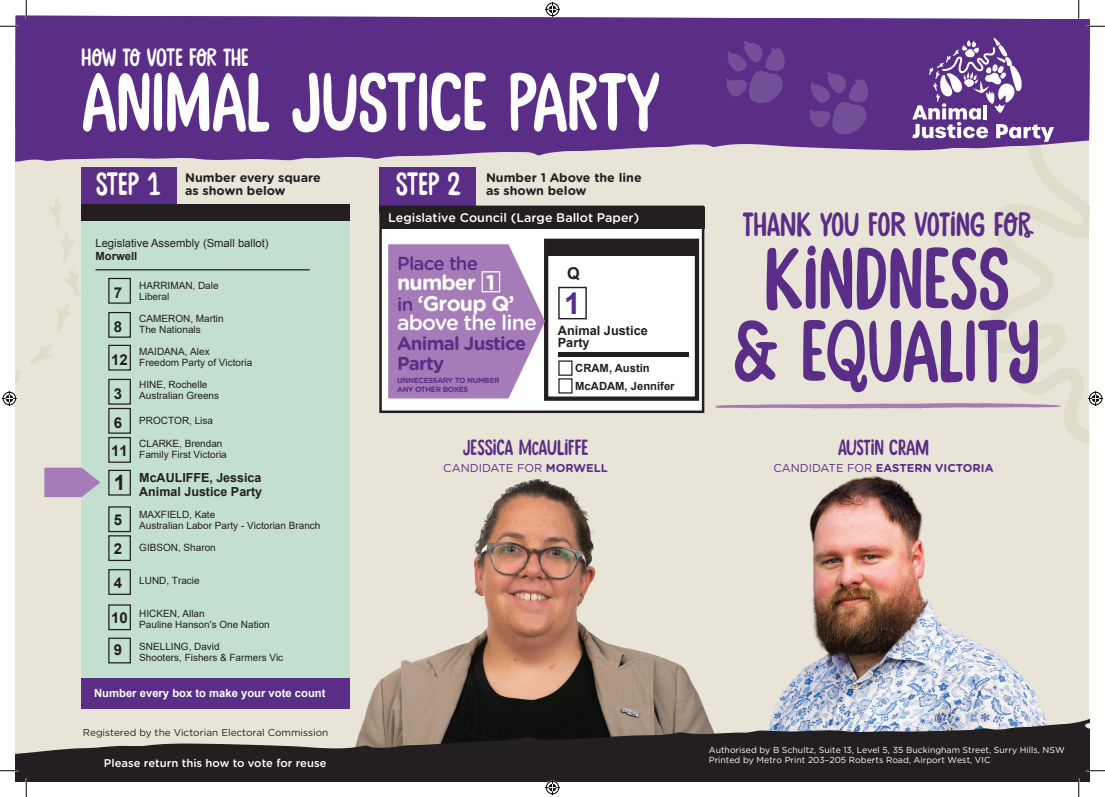
<style>
.page{position:relative;width:1105px;height:797px;background:#fff}
.page>*{position:absolute;margin:0;border:0;box-sizing:border-box;transform-origin:0 0}
.t1{font:86.25px/72.5px "Stick A Round";color:#5a2d87;text-align:center}
.t2{font:81.88px "Stick A Round";color:#fff}
.t3{font:33.75px "Stick A Round";color:#5a2d87}
.t4{font:32px "Stick A Round";color:#fff}
.t5{font:700 30px "Arial";color:#5a2d87}
.t6{font:25px "Stick A Round";letter-spacing:-.015em;color:#fff}
.t7{font:21.88px "Stick A Round";color:#5a2d87}
.t8{font:700 21.25px/20px "Gotham Rounded";letter-spacing:-.04em;color:#fff}
.t9{font:700 21.25px "Arial";color:#231f20}
.t10{font:700 18.75px/20px "Gotham Rounded";letter-spacing:-.04em;color:#5a2d87}
.t11{font:500 18.75px "Gotham Rounded";letter-spacing:-.04em;color:#5a2d87}
.t12{font:700 16.25px "Arial";color:#231f20}
.t13{font:700 15px/32px "Arial";color:#231f20}
.t14{font:700 12.75px/12.5px "Arial";color:#231f20}
.t15{font:700 12.5px/12.5px "Gotham Rounded";color:#231f20}
.t16{font:500 12.5px "Gotham Rounded";color:#fff}
.t17{font:700 12.5px/13.8px "Arial";color:#231f20}
.t18{font:700 11.5px "Gotham Rounded";color:#5a2d87}
.t19{font:11.5px "Gotham Rounded";color:#5a2d87}
.t20{font:700 11.25px/17.8px "Arial";color:#231f20}
.t21{font:700 11.25px "Arial";color:#fff}
.t22{font:500 11.25px "Gotham Rounded";color:#fff}
.t23{font:11.25px "Arial";color:#231f20}
.t24{font:10px/11px "Arial";color:#231f20}
.t25{font:10px "Gotham Rounded";color:#231f20}
.t26{font:8.75px/10.5px "Gotham Rounded";color:#fff}
.t27{font:700 7.5px/8.8px "Gotham Rounded";letter-spacing:-.04em;color:#5a2d87}
.s1{font-weight:500;font-size:18.75px;color:#5a2d87}
.s2{font-weight:500}
.s3{font-style:inherit}
.s4{font-size:18.75px}
.s5{font-weight:700}
.s6{font-weight:400}
</style>
<div class="page">
<div style="left:16px;top:24px;width:1073px;height:757px;background:#e8e5d8"></div>
<svg style="left:984px;top:172px;width:106px;height:271px"></svg>
<svg style="left:15px;top:135px;width:1075px;height:37px"></svg>
<div style="left:15px;top:16px;width:1075px;height:119px;background:#5a2d87"></div>
<svg style="left:15px;top:369px;width:6px;height:13px"></svg>
<svg style="left:29px;top:344px;width:23px;height:20px"></svg>
<svg style="left:57px;top:269px;width:23px;height:63px"></svg>
<svg style="left:49px;top:198px;width:25px;height:64px"></svg>
<img style="left:772px;top:475px;width:273px;height:243px">
<img style="left:344px;top:479px;width:364px;height:239px">
<div style="left:81px;top:168px;width:96px;height:49px;background:#5a2d87"></div>
<div style="left:379px;top:168px;width:97px;height:45px;background:#5a2d87"></div>
<div style="left:81px;top:207px;width:269px;height:500px;background:#c3dfd0"></div>
<div style="left:81px;top:205px;width:269px;height:16px;background:#231f20"></div>
<hr style="left:95px;top:269px;width:215px;height:1px;background:#231f20">
<svg style="left:16px;top:718px;width:1073px;height:63px;fill:#231f20"></svg>
<svg style="left:726px;top:41px;width:59px;height:63px;background:#673e8f"></svg>
<svg style="left:810px;top:72px;width:59px;height:63px;background:#673e8f"></svg>
<div style="left:81px;top:678px;width:269px;height:30px;background:#5a2d87"></div>
<svg style="left:715px;top:403px;width:346px;height:6px"></svg>
<svg style="left:44px;top:467px;width:56px;height:30px"></svg>
<svg style="left:912px;top:38px;width:142px;height:104px;background:#7f5ca2"></svg>
<svg style="left:0;top:25px;width:19px;height:2px"></svg>
<svg style="left:1086px;top:25px;width:19px;height:2px"></svg>
<svg style="left:0;top:770px;width:19px;height:1px"></svg>
<svg style="left:1086px;top:770px;width:19px;height:1px"></svg>
<svg style="left:25px;top:0;width:2px;height:19px"></svg>
<svg style="left:25px;top:778px;width:2px;height:19px"></svg>
<svg style="left:1078px;top:0;width:1px;height:19px"></svg>
<svg style="left:1078px;top:778px;width:1px;height:19px"></svg>
<svg style="left:545px;top:2px;width:15px;height:15px"></svg>
<svg style="left:545px;top:780px;width:15px;height:15px"></svg>
<svg style="left:2px;top:391px;width:15px;height:15px"></svg>
<svg style="left:1088px;top:391px;width:15px;height:15px"></svg>
<div style="left:379px;top:205px;width:325px;height:208px;background:#fff;border:2px solid #231f20"></div>
<div style="left:544px;top:239px;width:155px;height:162px;border:4px solid #231f20"></div>
<div style="left:547px;top:241px;width:149px;height:15px;background:#231f20"></div>
<div style="left:558px;top:287px;width:29px;height:32px;border:1px solid #231f20"></div>
<div style="left:558px;top:352px;width:130px;height:5px;background:#231f20"></div>
<svg style="left:388px;top:244px;width:157px;height:154px;background:#ae8abe"></svg>
<div style="left:558px;top:360px;width:14px;height:16px;border:1px solid #231f20"></div>
<div style="left:381px;top:208px;width:323px;height:21px;background:#231f20"></div>
<div style="left:482px;top:271px;width:18px;height:21px;border:1px solid #fff"></div>
<div style="left:108px;top:437px;width:23px;height:26px;border:1px solid #231f20"></div>
<div style="left:108px;top:470px;width:23px;height:25px;border:1px solid #231f20"></div>
<div style="left:108px;top:506px;width:23px;height:26px;border:1px solid #231f20"></div>
<div style="left:108px;top:535px;width:23px;height:26px;border:1px solid #231f20"></div>
<div style="left:108px;top:569px;width:23px;height:26px;border:1px solid #231f20"></div>
<div style="left:108px;top:604px;width:23px;height:26px;border:1px solid #231f20"></div>
<div style="left:108px;top:637px;width:23px;height:26px;border:1px solid #231f20"></div>
<div style="left:108px;top:408px;width:23px;height:26px;border:1px solid #231f20"></div>
<div style="left:108px;top:379px;width:23px;height:25px;border:1px solid #231f20"></div>
<div style="left:108px;top:345px;width:23px;height:25px;border:1px solid #231f20"></div>
<div style="left:108px;top:312px;width:23px;height:26px;border:1px solid #231f20"></div>
<div style="left:108px;top:278px;width:23px;height:26px;border:1px solid #231f20"></div>
<h3 class="t6" style="left:81px;top:43px;width:169px">HOW TO VOTE FOR THE</h3>
<h2 class="t2" style="left:81px;top:56px;width:580px">ANIMAL JUSTICE PARTY</h2>
<h3 class="t4" style="left:96px;top:166px;width:66px">STEP 1</h3>
<p class="t15" style="left:185px;top:171px;width:137px">Number every square as shown below</p>
<p class="t15" style="left:486px;top:171px;width:157px">Number 1 Above the line as shown below</p>
<h3 class="t4" style="left:396px;top:166px;width:66px">STEP 2</h3>
<p class="t23" style="left:95px;top:235px;width:175px">Legislative Assembly (Small ballot)</p>
<p class="t20" style="left:95px;top:248px;width:43px">Morwell</p>
<h3 class="t13" style="left:114px;top:277px;width:10px">7</h3>
<h3 class="t13" style="left:114px;top:311px;width:10px">8</h3>
<h3 class="t13" style="left:111px;top:344px;width:18px">12</h3>
<h3 class="t13" style="left:114px;top:377px;width:10px">3</h3>
<h3 class="t13" style="left:114px;top:406px;width:10px">6</h3>
<h3 class="t13" style="left:111px;top:435px;width:18px">11</h3>
<h3 class="t9" style="left:114px;top:467px;width:13px">1</h3>
<h3 class="t13" style="left:114px;top:504px;width:10px">5</h3>
<h3 class="t13" style="left:114px;top:532px;width:10px">2</h3>
<h3 class="t13" style="left:114px;top:566px;width:10px">4</h3>
<h3 class="t13" style="left:111px;top:602px;width:18px">10<br>9</h3>
<p class="t24" style="left:139px;top:280px;width:81px">HARRIMAN, Dale<br>Liberal</p>
<p class="t24" style="left:139px;top:313px;width:86px">CAMERON, Martin<br>The Nationals</p>
<p class="t24" style="left:139px;top:346px;width:115px">MAIDANA, Alex<br>Freedom Party of Victoria</p>
<p class="t24" style="left:139px;top:379px;width:81px">HINE, Rochelle<br>Australian Greens</p>
<p class="t24" style="left:139px;top:415px;width:75px">PROCTOR, Lisa</p>
<p class="t24" style="left:139px;top:438px;width:89px">CLARKE, Brendan<br>Family First Victoria</p>
<p class="t17" style="left:139px;top:471px;width:124px">McAULIFFE, Jessica<br>Animal Justice Party</p>
<p class="t24" style="left:139px;top:508px;width:183px">MAXFIELD, Kate<br>Australian Labor Party - Victorian Branch</p>
<p class="t24" style="left:139px;top:541px;width:78px">GIBSON, Sharon</p>
<p class="t24" style="left:139px;top:574px;width:62px">LUND, Tracie</p>
<p class="t24" style="left:139px;top:607px;width:132px">HICKEN, Allan<br>Pauline Hanson's One Nation</p>
<p class="t24" style="left:139px;top:640px;width:146px">SNELLING, David<br>Shooters, Fishers &amp; Farmers Vic</p>
<p class="t21" style="left:94px;top:685px;width:233px">Number every box to make your vote count</p>
<p class="t25" style="left:83px;top:725px;width:247px">Registered by the Victorian Electoral Commission</p>
<p class="t22" style="left:104px;top:755px;width:224px">Please return this how to vote for reuse</p>
<p class="t16" style="left:388px;top:209px;width:253px">Legislative Council (Large Ballot Paper)</p>
<h3 class="t11" style="left:397px;top:249px;width:82px">Place the</h3>
<h3 class="t8" style="left:397px;top:272px;width:141px">number 1<br><span class="s1">in</span> ‘Group Q’ <span class="s2">above the line</span></h3>
<h3 class="t10" style="left:397px;top:333px;width:131px">Animal Justice<br>Party</h3>
<p class="t27" style="left:397px;top:375px;width:104px">UNNECESSARY TO NUMBER<br>ANY OTHER BOXES</p>
<h3 class="t12" style="left:567px;top:261px;width:14px">Q</h3>
<h3 class="t5" style="left:564px;top:282px;width:18px">1</h3>
<p class="t14" style="left:558px;top:324px;width:92px">Animal Justice<br>Party</p>
<p class="t20" style="left:575px;top:359px;width:101px">CRAM, Austin<br><span class="s3">McADAM</span>, Jennifer</p>
<h3 class="t7" style="left:463px;top:435px;width:127px">JESSICA M<span class="s4">C</span>AULIFFE</h3>
<p class="t19" style="left:443px;top:459px;width:166px">CANDIDATE FOR <span class="s5">MORWELL</span></p>
<h3 class="t3" style="left:742px;top:205px;width:290px">THANK YOU FOR VOTING FOR</h3>
<h1 class="t1" style="left:733px;top:247px;width:309px">KINDNESS &amp; EQUALITY</h1>
<h3 class="t7" style="left:838px;top:435px;width:92px">AUSTIN CRAM</h3>
<p class="t18" style="left:773px;top:459px;width:222px"><span class="s6">CANDIDATE FOR</span> EASTERN VICTORIA</p>
<p class="t26" style="left:709px;top:744px;width:357px">Authorised by B Schultz, Suite 13, Level 5, 35 Buckingham Street, Surry Hills, NSW<br>Printed by Metro Print 203–205 Roberts Road, Airport West, VIC</p>
</div>
